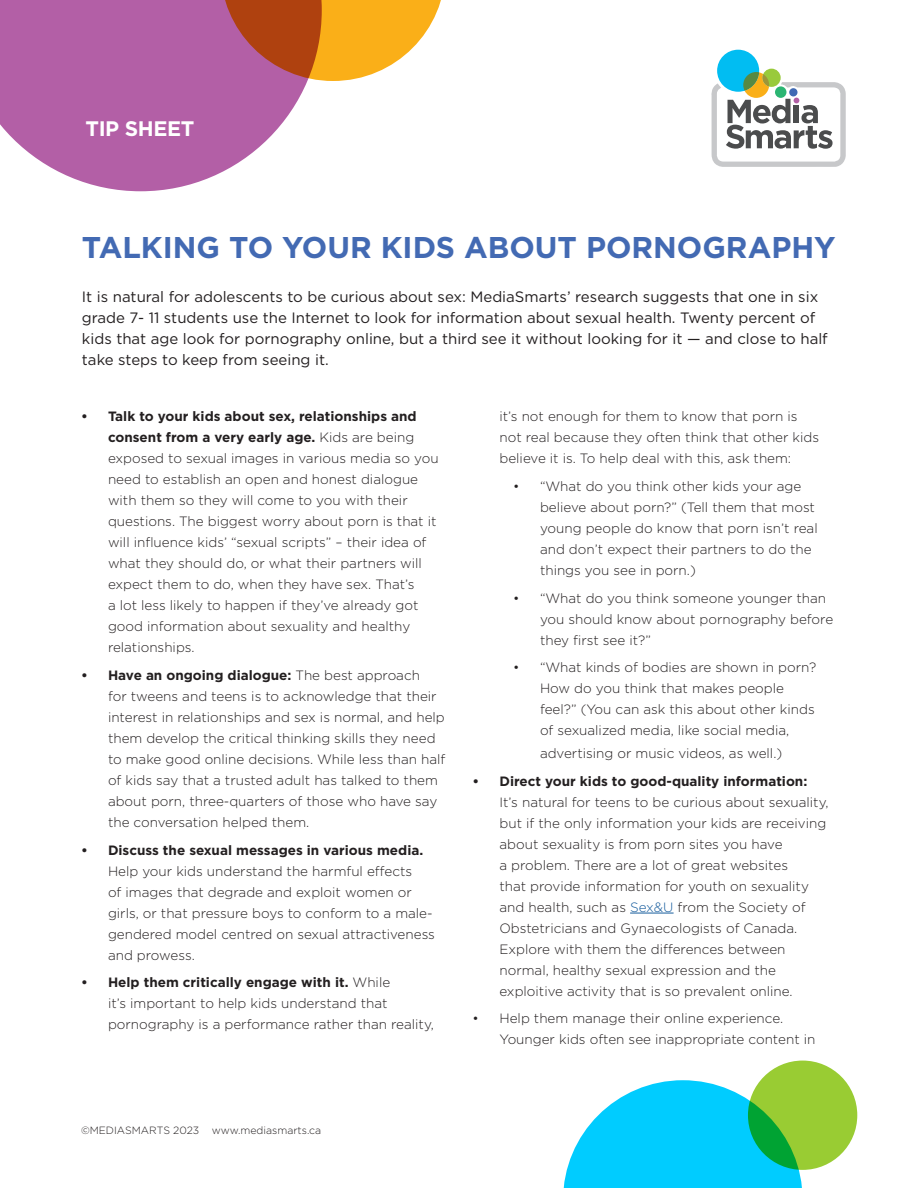
<style>
.page{position:relative;width:918px;height:1188px;background:#fff}
.page>*{position:absolute;margin:0;border:0;box-sizing:border-box;transform-origin:0 0}
.Title_Header{font:700 30px "Gotham";color:#436ab3}
.Body_copy_sub-head{font:700 21px "Gotham";letter-spacing:-.02em;color:#fff}
.intro_paragraph{font:15px/21px "Gotham";color:#231f20}
.t1{font:300 13.5px/21px "Gotham";color:#231f20}
.t2{font:300 10.5px "Gotham";color:#231f20}
.s1{font-weight:700}
.s2{color:#175d9e}
</style>
<div class="page">
<hr style="left:630px;top:913px;width:44px;height:1px;background:#175d9e">
<img style="left:719px;top:49px;width:39px;height:13px">
<svg style="left:762px;top:69px;width:19px;height:18px"></svg>
<div style="left:717px;top:50px;width:42px;height:42px;background:#01bdf2;border-radius:50%"></div>
<svg style="left:711px;top:72px;width:135px;height:95px"></svg>
<svg style="left:0;top:0;width:308px;height:191px;fill:#b35fa6"></svg>
<svg style="left:563px;top:1080px;width:239px;height:108px"></svg>
<svg style="left:748px;top:1061px;width:109px;height:109px;background:#7ec533"></svg>
<svg style="left:221px;top:0;width:220px;height:81px;background:#d98c47"></svg>
<p class="Body_copy_sub-head" style="left:86px;top:114px;width:110px">TIP SHEET</p>
<p class="Title_Header" style="left:82px;top:227px;width:755px">TALKING TO YOUR KIDS ABOUT PORNOGRAPHY</p>
<p class="intro_paragraph" style="left:82px;top:285px;width:747px">It is natural for adolescents to be curious about sex: MediaSmarts’ research suggests that one in six grade 7- 11 students use the Internet to look for information about sexual health. Twenty percent of kids that age look for pornography online, but a third see it without looking for it — and close to half take steps to keep from seeing it.</p>
<p class="t1" style="left:108px;top:406px;width:332px;text-indent:-27px"><span class="s1">• Talk to your kids about sex, relationships and consent from a very early age.</span> Kids are being exposed to sexual images in various media so you need to establish an open and honest dialogue with them so they will come to you with their questions. The biggest worry about porn is that it will influence kids’ “sexual scripts” – their idea of what they should do, or what their partners will expect them to do, when they have sex. That’s<br>a lot less likely to happen if they’ve already got good information about sexuality and healthy relationships.</p>
<p class="t1" style="left:108px;top:664px;width:339px;text-indent:-27px"><span class="s1">• Have an ongoing dialogue:</span> The best approach<br>for tweens and teens is to acknowledge that their interest in relationships and sex is normal, and help them develop the critical thinking skills they need to make good online decisions. While less than half of kids say that a trusted adult has talked to them about porn, three-quarters of those who have say the conversation helped them.</p>
<p class="t1" style="left:108px;top:839px;width:328px;text-indent:-27px"><span class="s1">• Discuss the sexual messages in various media.<br></span>Help your kids understand the harmful effects<br>of images that degrade and exploit women or girls, or that pressure boys to conform to a male&shy;gendered model centred on sexual attractiveness and prowess.</p>
<p class="t1" style="left:108px;top:972px;width:327px;text-indent:-27px"><span class="s1">• Help them critically engage with it.</span> While<br>it’s important to help kids understand that pornography is a performance rather than reality,</p>
<p class="t1" style="left:500px;top:406px;width:321px">it’s not enough for them to know that porn is not real because they often think that other kids believe it is. To help deal with this, ask them:</p>
<p class="t1" style="left:540px;top:475px;width:279px;text-indent:-27px">• “What do you think other kids your age believe about porn?” (Tell them that most young people do know that porn isn’t real and don’t expect their partners to do the things you see in porn.)</p>
<p class="t1" style="left:540px;top:587px;width:295px;text-indent:-27px">• “What do you think someone younger than you should know about pornography before they first see it?”</p>
<p class="t1" style="left:540px;top:657px;width:278px;text-indent:-27px">• “What kinds of bodies are shown in porn?<br>How do you think that makes people feel?” (You can ask this about other kinds of sexualized media, like social media,</p>
<p class="t1" style="left:540px;top:742px;width:244px">advertising or music videos, as well.)</p>
<p class="t1" style="left:500px;top:770px;width:331px;text-indent:-27px"><span class="s1">• Direct your kids to good-quality information:<br></span>It’s natural for teens to be curious about sexuality, but if the only information your kids are receiving about sexuality is from porn sites you have<br>a problem. There are a lot of great websites<br>that provide information for youth on sexuality and health, such as <span class="s2">Sex&amp;U</span> from the Society of Obstetricians and Gynaecologists of Canada.<br>Explore with them the differences between normal, healthy sexual expression and the exploitive activity that is so prevalent online.</p>
<p class="t1" style="left:500px;top:1008px;width:317px;text-indent:-27px">• Help them manage their online experience.<br>Younger kids often see inappropriate content in</p>
<p class="t2" style="left:81px;top:1123px;width:242px">©MEDIASMARTS 2023 www.mediasmarts.ca</p>
</div>
